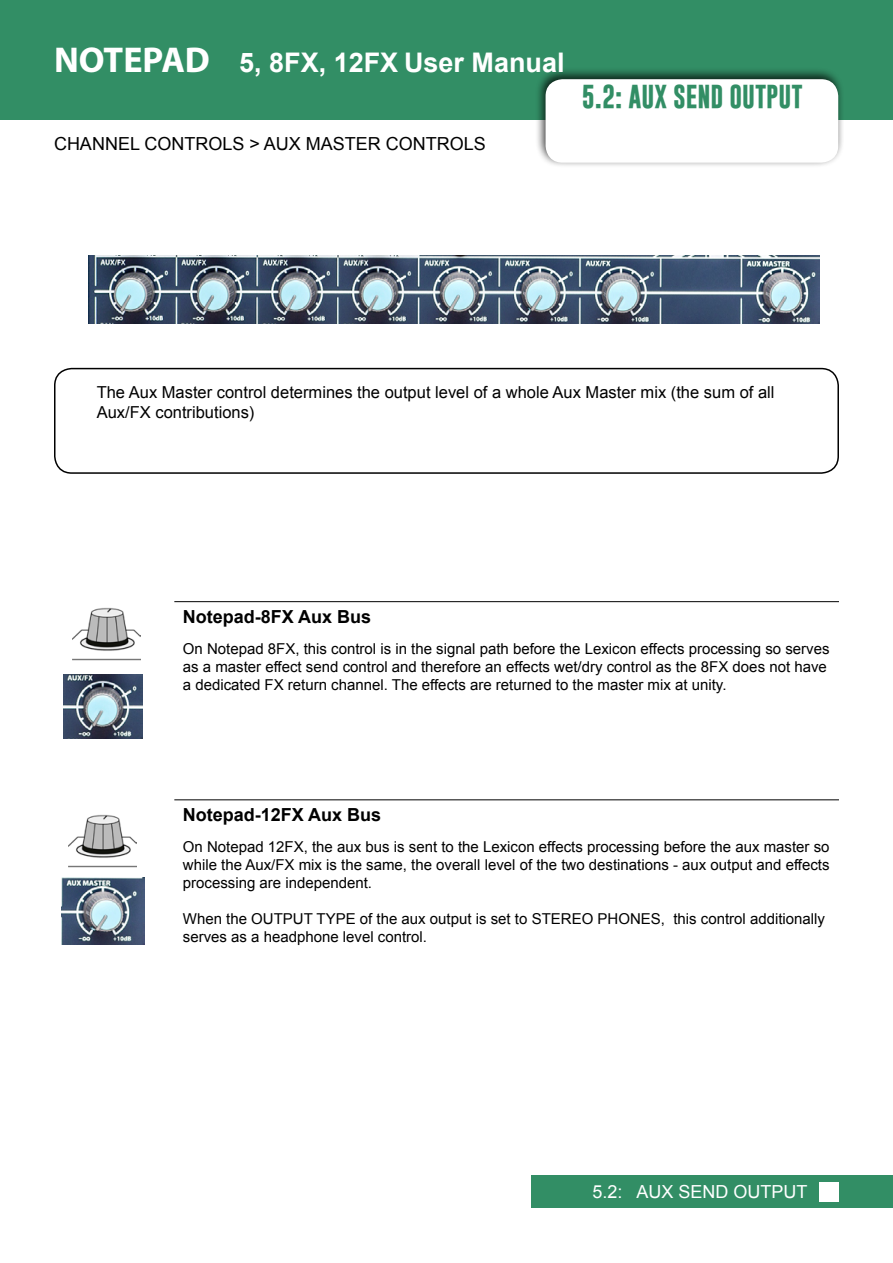
<style>
.page{position:relative;width:893px;height:1263px;background:#fff}
.page>*{position:absolute;margin:0;border:0;box-sizing:border-box;transform-origin:0 0}
.t1{font:700 27px "Arial";color:#fff}
.t2{font:700 24px "Gobold";color:#328e65}
.t3{font:700 18px "Arial";color:#000}
.t4{font:18px "Arial";color:#000}
.t5{font:18px "Arial";color:#fff}
.t6{font:16.5px/19.8px "Arial";color:#000}
.t7{font:15px/18px "Arial";color:#000}
.s1{font-family:"Myriad Pro";font-size:36px}
</style>
<div class="page">
<div style="left:0;top:0;width:893px;height:119px;background:#328e65"></div>
<div style="left:531px;top:1175px;width:362px;height:33px;background:#328e65"></div>
<div style="left:534px;top:67px;width:310px;height:101px;background:#000;opacity:.75"></div>
<div style="left:546px;top:79px;width:292px;height:84px;background:#fff;border-radius:17px"></div>
<div style="left:820px;top:1182px;width:19px;height:19px;background:#fff"></div>
<div style="left:54px;top:368px;width:785px;height:106px;border:2px solid #000;border-radius:17px"></div>
<hr style="left:174px;top:799px;width:665px;height:1px;background:#000">
<hr style="left:174px;top:601px;width:665px;height:1px;background:#000">
<img style="left:72px;top:607px;width:68px;height:54px">
<img style="left:88px;top:255px;width:732px;height:68px">
<img style="left:64px;top:675px;width:78px;height:64px">
<img style="left:62px;top:877px;width:82px;height:68px">
<img style="left:69px;top:814px;width:68px;height:54px">
<h1 class="t1" style="left:54px;top:44px;width:512px"><span class="s1">NOTEPAD</span> 5, 8FX, 12FX User Manual</h1>
<p class="t4" style="left:54px;top:132px;width:433px">CHANNEL CONTROLS &gt; AUX MASTER CONTROLS</p>
<h2 class="t2" style="left:582px;top:81px;width:223px">5.2: AUX SEND OUTPUT</h2>
<p class="t6" style="left:97px;top:382px;width:679px">The Aux Master control determines the output level of a whole Aux Master mix (the sum of all<br>Aux/FX contributions)</p>
<p class="t3" style="left:183px;top:605px;width:190px">Notepad-8FX Aux Bus</p>
<p class="t7" style="left:183px;top:640px;width:648px">On Notepad 8FX, this control is in the signal path before the Lexicon effects processing so serves as a master effect send control and therefore an effects wet/dry control as the 8FX does not have a dedicated FX return channel. The effects are returned to the master mix at unity.</p>
<p class="t3" style="left:183px;top:803px;width:200px">Notepad-12FX Aux Bus</p>
<p class="t7" style="left:183px;top:838px;width:648px;text-align:justify">On Notepad 12FX, the aux bus is sent to the Lexicon effects processing before the aux master so while the Aux/FX mix is the same, the overall level of the two destinations - aux output and effects processing are independent.</p>
<p class="t7" style="left:183px;top:910px;width:644px">When the OUTPUT TYPE of the aux output is set to STEREO PHONES, this control additionally serves as a headphone level control.</p>
<p class="t5" style="left:592px;top:1180px;width:217px">5.2: AUX SEND OUTPUT</p>
</div>
